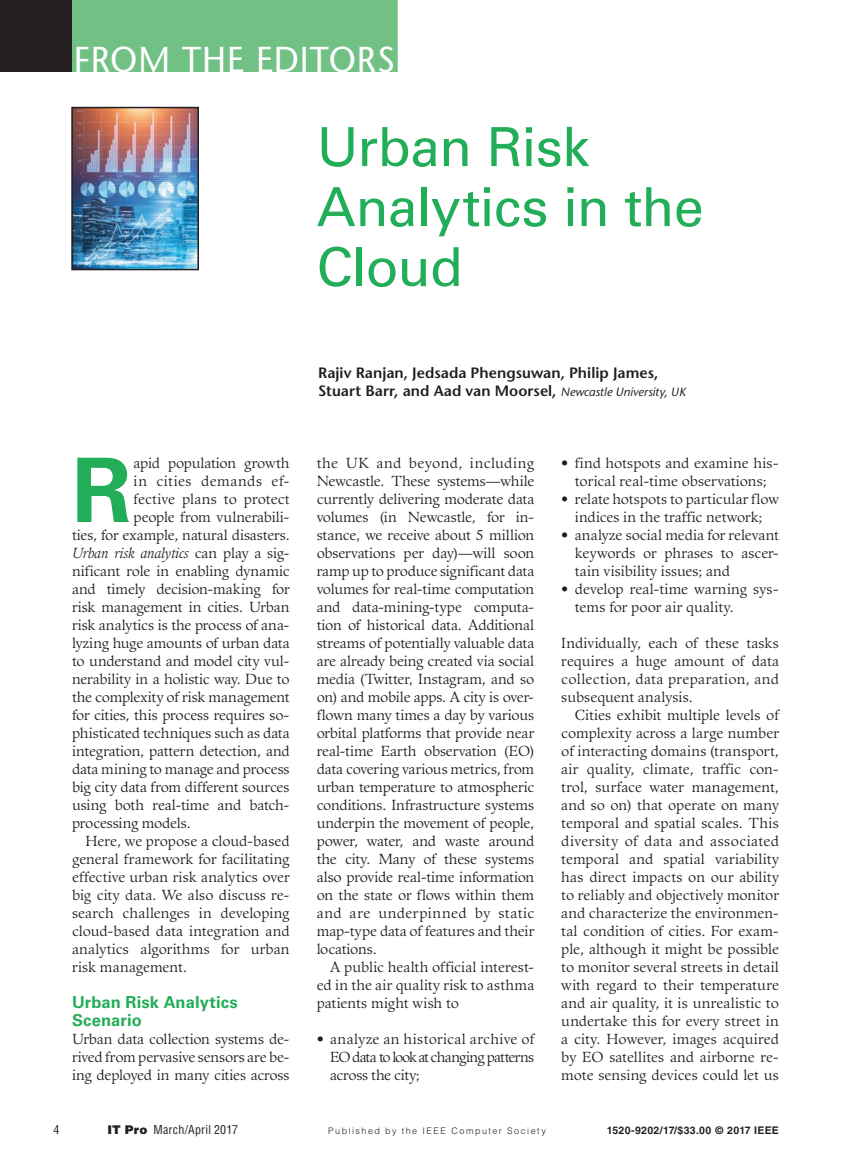
<style>
.page{position:relative;width:851px;height:1161px;background:#fff}
.page>*{position:absolute;margin:0;border:0;box-sizing:border-box;transform-origin:0 0}
.t1{font:700 88.95px "Univers LT Std";color:#22ae58}
.t2{font:54px/60px "Univers LT Std";letter-spacing:-.015em;color:#22ae58}
.t3{font:500 36px "Stone Sans Std";letter-spacing:.025em;color:#fff;scale:.95 1}
.t4{font:700 16.5px/18px "Univers LT Std";letter-spacing:.005em;color:#22ae58}
.t5{font:600 15px/18px "Stone Sans Std";letter-spacing:.005em;color:#231f20}
.t6{font:14.25px/18px "Guardi LT Std";color:#231f20;text-align:justify}
.t7{font:14.25px "Guardi LT Std";letter-spacing:.02em;color:#231f20}
.t8{font:14.25px "Guardi LT Std";letter-spacing:-.02em;color:#231f20}
.t9{font:14.25px "Guardi LT Std";letter-spacing:.03em;color:#231f20}
.t10{font:italic 14.25px "Guardi LT Std";letter-spacing:-.01em;color:#231f20}
.t11{font:14.25px "Guardi LT Std";letter-spacing:.04em;color:#231f20}
.t12{font:14.25px "Guardi LT Std";letter-spacing:.045em;color:#231f20}
.t13{font:condensed 12px "Helvetica LT Std";letter-spacing:.02em;color:#231f20}
.t14{font:700 10.5px "Helvetica LT Std";letter-spacing:.025em;color:#231f20}
.t15{font:300 9px "Helvetica LT Std";letter-spacing:.165em;color:#231f20}
.s1{font-style:normal}
.s2{font-weight:500;font-style:italic;font-size:12px}
.s3{font-weight:900;font-stretch:normal}
</style>
<div class="page">
<div style="left:0;top:0;width:72px;height:72px;background:#231f20"></div>
<div style="left:72px;top:0;width:326px;height:72px;background:#71c184"></div>
<img style="left:74px;top:110px;width:122px;height:157px">
<div style="left:71px;top:107px;width:128px;height:163px;border:2px solid #231f20"></div>
<h3 class="t3" style="left:74px;top:38px;width:339px">FROM THE EDITORS</h3>
<p class="t2" style="left:316px;top:117px;width:388px">Urban Risk<br>Analytics in the<br>Cloud</p>
<p class="t1" style="left:72px;top:439px;width:61px">R</p>
<p class="t8" style="left:134px;top:454px;width:157px">apid population growth</p>
<p class="t12" style="left:134px;top:472px;width:157px">in cities demands ef-</p>
<p class="t6" style="left:134px;top:490px;width:157px">fective plans to protect</p>
<p class="t6" style="left:134px;top:508px;width:157px">people from vulnerabili-</p>
<p class="t6" style="left:72px;top:526px;width:219px">ties, for example, natural disasters.</p>
<p class="t10" style="left:72px;top:545px;width:219px">Urban risk analytics <span class="s1">can play a sig-</span></p>
<p class="t6" style="left:72px;top:562px;width:219px">nificant role in enabling dynamic</p>
<p class="t6" style="left:72px;top:580px;width:219px">and timely decision-making for</p>
<p class="t6" style="left:72px;top:598px;width:219px">risk management in cities. Urban</p>
<p class="t6" style="left:72px;top:616px;width:219px">risk analytics is the process of ana-</p>
<p class="t6" style="left:72px;top:634px;width:219px">lyzing huge amounts of urban data</p>
<p class="t6" style="left:72px;top:652px;width:219px">to understand and model city vul-</p>
<p class="t6" style="left:72px;top:670px;width:219px">nerability in a holistic way. Due to</p>
<p class="t8" style="left:72px;top:688px;width:219px">the complexity of risk management</p>
<p class="t6" style="left:72px;top:706px;width:219px">for cities, this process requires so-</p>
<p class="t6" style="left:72px;top:724px;width:219px">phisticated techniques such as data</p>
<p class="t6" style="left:72px;top:742px;width:219px">integration, pattern detection, and</p>
<p class="t6" style="left:72px;top:760px;width:219px">data mining to manage and process</p>
<p class="t6" style="left:72px;top:778px;width:219px">big city data from different sources</p>
<p class="t6" style="left:72px;top:796px;width:219px">using both real-time and batch-</p>
<p class="t6" style="left:72px;top:814px;width:120px">processing models.</p>
<p class="t6" style="left:85px;top:832px;width:205px">Here, we propose a cloud-based</p>
<p class="t6" style="left:72px;top:850px;width:219px">general framework for facilitating</p>
<p class="t6" style="left:72px;top:868px;width:219px">effective urban risk analytics over</p>
<p class="t6" style="left:72px;top:886px;width:219px">big city data. We also discuss re-</p>
<p class="t6" style="left:72px;top:904px;width:219px">search challenges in developing</p>
<p class="t6" style="left:72px;top:922px;width:219px">cloud-based data integration and</p>
<p class="t7" style="left:72px;top:940px;width:219px">analytics algorithms for urban</p>
<p class="t6" style="left:72px;top:958px;width:116px">risk management.</p>
<p class="t4" style="left:72px;top:993px;width:167px">Urban Risk Analytics<br>Scenario</p>
<p class="t6" style="left:72px;top:1030px;width:219px">Urban data collection systems de&shy;rived from pervasive sensors are be&shy;ing deployed in many cities across</p>
<p class="t5" style="left:318px;top:364px;width:369px">Rajiv Ranjan, Jedsada Phengsuwan, Philip James,<br>Stuart Barr, and Aad van Moorsel, <span class="s2">Newcastle University, UK</span></p>
<p class="t9" style="left:317px;top:454px;width:219px">the UK and beyond, including</p>
<p class="t6" style="left:317px;top:472px;width:219px">Newcastle. These systems—while</p>
<p class="t6" style="left:317px;top:490px;width:219px">currently delivering moderate data</p>
<p class="t6" style="left:317px;top:508px;width:219px">volumes (in Newcastle, for in-</p>
<p class="t6" style="left:317px;top:526px;width:219px">stance, we receive about 5 million</p>
<p class="t6" style="left:317px;top:544px;width:219px">observations per day)—will soon</p>
<p class="t6" style="left:317px;top:562px;width:219px">ramp up to produce significant data</p>
<p class="t8" style="left:317px;top:580px;width:219px">volumes for real-time computation</p>
<p class="t6" style="left:317px;top:598px;width:219px">and data-mining-type computa-</p>
<p class="t6" style="left:317px;top:616px;width:219px">tion of historical data. Additional</p>
<p class="t6" style="left:317px;top:634px;width:219px">streams of potentially valuable data</p>
<p class="t6" style="left:317px;top:652px;width:219px">are already being created via social</p>
<p class="t6" style="left:317px;top:670px;width:219px">media (Twitter, Instagram, and so</p>
<p class="t8" style="left:317px;top:688px;width:219px">on) and mobile apps. A city is over-</p>
<p class="t6" style="left:317px;top:706px;width:219px">flown many times a day by various</p>
<p class="t6" style="left:317px;top:724px;width:219px">orbital platforms that provide near</p>
<p class="t6" style="left:317px;top:742px;width:219px">real-time Earth observation (EO)</p>
<p class="t6" style="left:317px;top:760px;width:219px">data covering various metrics, from</p>
<p class="t6" style="left:317px;top:778px;width:219px">urban temperature to atmospheric</p>
<p class="t6" style="left:317px;top:796px;width:219px">conditions. Infrastructure systems</p>
<p class="t8" style="left:317px;top:814px;width:219px">underpin the movement of people,</p>
<p class="t6" style="left:317px;top:832px;width:219px">power, water, and waste around</p>
<p class="t6" style="left:317px;top:850px;width:219px">the city. Many of these systems</p>
<p class="t6" style="left:317px;top:868px;width:219px">also provide real-time information</p>
<p class="t6" style="left:317px;top:886px;width:219px">on the state or flows within them</p>
<p class="t11" style="left:317px;top:904px;width:219px">and are underpinned by static</p>
<p class="t6" style="left:317px;top:922px;width:219px">map-type data of features and their</p>
<p class="t6" style="left:317px;top:940px;width:61px">locations.</p>
<p class="t6" style="left:330px;top:958px;width:206px">A public health official interest-</p>
<p class="t7" style="left:317px;top:976px;width:219px">ed in the air quality risk to asthma</p>
<p class="t6" style="left:317px;top:994px;width:144px">patients might wish to</p>
<p class="t6" style="left:330px;top:1030px;width:205px;text-indent:-13px">• analyze an historical archive of EO data to look at changing patterns across the city;</p>
<p class="t6" style="left:561px;top:454px;width:219px;text-align:center">• find hotspots and examine his&shy;torical real-time observations;</p>
<p class="t6" style="left:561px;top:490px;width:219px;text-align:center">• relate hotspots to particular flow indices in the traffic network;</p>
<p class="t6" style="left:574px;top:526px;width:206px;text-indent:-13px">• analyze social media for relevant keywords or phrases to ascer&shy;tain visibility issues; and</p>
<p class="t6" style="left:574px;top:580px;width:206px;text-indent:-13px">• develop real-time warning sys&shy;tems for poor air quality.</p>
<p class="t6" style="left:561px;top:634px;width:219px">Individually, each of these tasks</p>
<p class="t6" style="left:561px;top:652px;width:219px">requires a huge amount of data</p>
<p class="t7" style="left:561px;top:670px;width:219px">collection, data preparation, and</p>
<p class="t6" style="left:561px;top:688px;width:133px">subsequent analysis.</p>
<p class="t6" style="left:574px;top:706px;width:205px">Cities exhibit multiple levels of</p>
<p class="t6" style="left:561px;top:724px;width:219px">complexity across a large number</p>
<p class="t6" style="left:561px;top:742px;width:219px">of interacting domains (transport,</p>
<p class="t7" style="left:561px;top:760px;width:219px">air quality, climate, traffic con-</p>
<p class="t6" style="left:561px;top:778px;width:219px">trol, surface water management,</p>
<p class="t6" style="left:561px;top:796px;width:219px">and so on) that operate on many</p>
<p class="t6" style="left:561px;top:814px;width:219px">temporal and spatial scales. This</p>
<p class="t9" style="left:561px;top:832px;width:219px">diversity of data and associated</p>
<p class="t6" style="left:561px;top:850px;width:219px">temporal and spatial variability</p>
<p class="t6" style="left:561px;top:868px;width:219px">has direct impacts on our ability</p>
<p class="t6" style="left:561px;top:886px;width:219px">to reliably and objectively monitor</p>
<p class="t6" style="left:561px;top:904px;width:219px">and characterize the environmen-</p>
<p class="t6" style="left:561px;top:922px;width:219px">tal condition of cities. For exam-</p>
<p class="t6" style="left:561px;top:940px;width:219px">ple, although it might be possible</p>
<p class="t6" style="left:561px;top:958px;width:219px">to monitor several streets in detail</p>
<p class="t6" style="left:561px;top:976px;width:219px">with regard to their temperature</p>
<p class="t7" style="left:561px;top:994px;width:219px">and air quality, it is unrealistic to</p>
<p class="t6" style="left:561px;top:1012px;width:219px">undertake this for every street in</p>
<p class="t6" style="left:561px;top:1030px;width:219px">a city. However, images acquired</p>
<p class="t6" style="left:561px;top:1048px;width:219px">by EO satellites and airborne re-</p>
<p class="t6" style="left:561px;top:1066px;width:219px">mote sensing devices could let us</p>
<p class="t13" style="left:53px;top:1122px;width:7px">4</p>
<p class="t13" style="left:107px;top:1122px;width:132px"><span class="s3">IT Pro</span> March/April 2017</p>
<p class="t15" style="left:328px;top:1125px;width:219px">Published by the IEEE Computer Society</p>
<p class="t14" style="left:607px;top:1123px;width:173px">1520-9202/17/$33.00 © 2017 IEEE</p>
</div>
